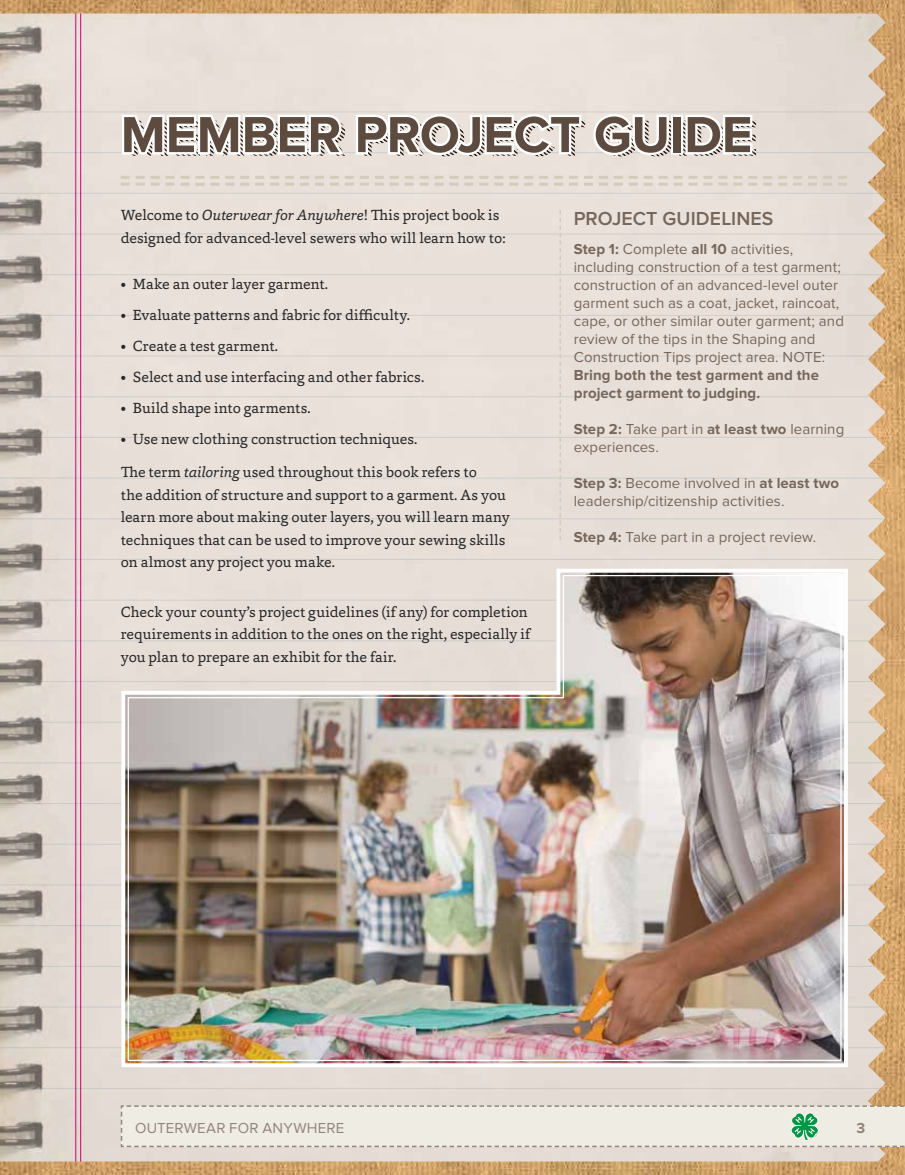
<style>
.page{position:relative;width:905px;height:1175px;background:#fff}
.page>*{position:absolute;margin:0;border:0;box-sizing:border-box;transform-origin:0 0}
.t1{font:700 52.5px "Proxima Nova";color:#5d4b3f}
.t2{font:600 19.5px "Proxima Nova";letter-spacing:.005em;color:#77675b}
.t3{font:15px/22.5px "Capita";color:#292829}
.t4{font:15px/18px "Proxima Nova";letter-spacing:.005em;color:#77675b}
.t5{font:700 15px/18px "Proxima Nova";letter-spacing:.005em;color:#77675b}
.t6{font:15px "Proxima Nova";letter-spacing:.015em;color:#92847b}
.t7{font:700 15px "Proxima Nova";color:#92847b}
.s1{font-style:italic}
.s2{font-weight:700}
</style>
<div class="page">
<img style="left:0;top:0;width:904px;height:1174px">
<svg style="left:119px;top:103px;width:637px;height:56px"></svg>
<svg style="left:559px;top:210px;width:2px;height:330px"></svg>
<svg style="left:119px;top:567px;width:730px;height:502px"></svg>
<img style="left:127px;top:574px;width:715px;height:487px">
<svg style="left:120px;top:1104px;width:784px;height:43px;background:#e7e5dc"></svg>
<h1 class="t1" style="left:121px;top:104px;width:633px">Member Project Guide</h1>
<p class="t3" style="left:121px;top:204px;width:386px">Welcome to <span class="s1">Outerwear for Anywhere</span>! This project book is designed for advanced-level sewers who will learn how to:</p>
<p class="t3" style="left:121px;top:273px;width:209px">• Make an outer layer garment.</p>
<p class="t3" style="left:121px;top:303px;width:290px">• Evaluate patterns and fabric for difficulty.</p>
<p class="t3" style="left:121px;top:334px;width:159px">• Create a test garment.</p>
<p class="t3" style="left:121px;top:365px;width:305px">• Select and use interfacing and other fabrics.</p>
<p class="t3" style="left:121px;top:396px;width:191px">• Build shape into garments.</p>
<p class="t3" style="left:121px;top:427px;width:298px">• Use new clothing construction techniques.</p>
<p class="t3" style="left:121px;top:461px;width:390px">The term <span class="s1">tailoring</span> used throughout this book refers to<br>the addition of structure and support to a garment. As you learn more about making outer layers, you will learn many techniques that can be used to improve your sewing skills on almost any project you make.</p>
<p class="t3" style="left:121px;top:600px;width:411px">Check your county’s project guidelines (if any) for completion requirements in addition to the ones on the right, especially if you plan to prepare an exhibit for the fair.</p>
<h2 class="t2" style="left:573px;top:207px;width:169px">PROJECT GUI DELINES</h2>
<p class="t4" style="left:573px;top:240px;width:272px"><span class="s2">Step 1:</span> Complete <span class="s2">all 10</span> activities, including construction of a test garment; construction of an advanced-level outer garment such as a coat, jacket, raincoat, cape, or other similar outer garment; and review of the tips in the Shaping and Construction Tips project area. NOTE:</p>
<p class="t5" style="left:573px;top:366px;width:247px">Bring both the test garment and the project garment to judging.</p>
<p class="t4" style="left:573px;top:420px;width:272px"><span class="s2">Step 2:</span> Take part in <span class="s2">at least two</span> learning experiences.</p>
<p class="t4" style="left:573px;top:474px;width:267px"><span class="s2">Step 3:</span> Become involved in <span class="s2">at least two </span>leadership/citizenship activities.</p>
<p class="t4" style="left:573px;top:528px;width:244px"><span class="s2">Step 4:</span> Take part in a project review.</p>
<p class="t6" style="left:135px;top:1119px;width:211px">OUTERWEAR FOR ANYWHERE</p>
<p class="t7" style="left:856px;top:1119px;width:10px">3</p>
</div>
